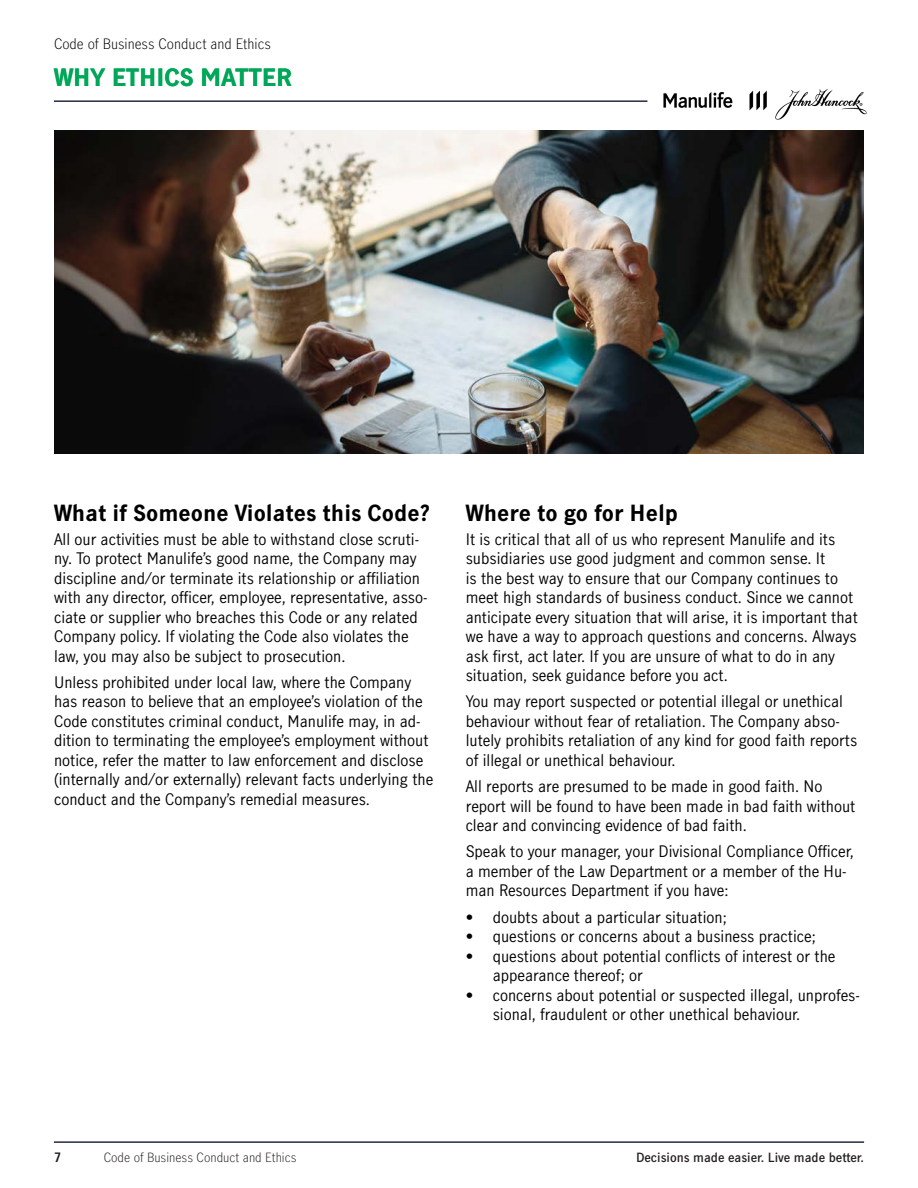
<style>
.page{position:relative;width:918px;height:1188px;background:#fff}
.page>*{position:absolute;margin:0;border:0;box-sizing:border-box;transform-origin:0 0}
.Title_Subheading{font:700 22.5px "Manulife JH Sans";color:#00a758}
.Topic_Header{font:700 21px "Manulife JH Sans";color:#000}
.Body_of_text{font:15px/19.5px "Manulife JH Sans";color:#000}
.t1{font:300 13.5px "Manulife JH Sans";color:#000}
.t2{font:700 condensed 13.5px "Frutiger LT";color:#231f20}
.t3{font:600 12px "Manulife JH Sans";color:#231f20}
.t4{font:300 12px "Manulife JH Sans";color:#231f20}
</style>
<div class="page">
<hr style="left:54px;top:100px;width:593px;height:2px;background:#242b3e">
<hr style="left:54px;top:1141px;width:810px;height:2px;background:#242b3e">
<img style="left:663px;top:89px;width:204px;height:31px">
<img style="left:54px;top:130px;width:810px;height:323px">
<p class="t1" style="left:54px;top:34px;width:218px">Code of Business Conduct and Ethics</p>
<p class="Title_Subheading" style="left:54px;top:61px;width:240px">WHY ETHICS MATTER</p>
<p class="Topic_Header" style="left:54px;top:498px;width:377px">What if Someone Violates this Code?</p>
<p class="Body_of_text" style="left:54px;top:529px;width:375px">All our activities must be able to withstand close scruti&shy;ny. To protect Manulife’s good name, the Company may discipline and/or terminate its relationship or affiliation with any director, officer, employee, representative, asso&shy;ciate or supplier who breaches this Code or any related Company policy. If violating the Code also violates the law, you may also be subject to prosecution.</p>
<p class="Body_of_text" style="left:54px;top:672px;width:381px">Unless prohibited under local law, where the Company has reason to believe that an employee’s violation of the Code constitutes criminal conduct, Manulife may, in ad&shy;dition to terminating the employee’s employment without notice, refer the matter to law enforcement and disclose (internally and/or externally) relevant facts underlying the conduct and the Company’s remedial measures.</p>
<p class="Topic_Header" style="left:466px;top:498px;width:214px">Where to go for Help</p>
<p class="Body_of_text" style="left:466px;top:529px;width:394px">It is critical that all of us who represent Manulife and its subsidiaries use good judgment and common sense. It<br>is the best way to ensure that our Company continues to meet high standards of business conduct. Since we cannot anticipate every situation that will arise, it is important that we have a way to approach questions and concerns. Always ask first, act later. If you are unsure of what to do in any situation, seek guidance before you act.</p>
<p class="Body_of_text" style="left:466px;top:691px;width:393px">You may report suspected or potential illegal or unethical behaviour without fear of retaliation. The Company abso&shy;lutely prohibits retaliation of any kind for good faith reports of illegal or unethical behaviour.</p>
<p class="Body_of_text" style="left:466px;top:776px;width:391px">All reports are presumed to be made in good faith. No report will be found to have been made in bad faith without clear and convincing evidence of bad faith.</p>
<p class="Body_of_text" style="left:466px;top:841px;width:390px">Speak to your manager, your Divisional Compliance Officer, a member of the Law Department or a member of the Hu&shy;man Resources Department if you have:</p>
<p class="Body_of_text" style="left:466px;top:907px;width:263px">• doubts about a particular situation;</p>
<p class="Body_of_text" style="left:466px;top:926px;width:352px">• questions or concerns about a business practice;</p>
<p class="Body_of_text" style="left:493px;top:946px;width:344px;text-indent:-27px">• questions about potential conflicts of interest or the appearance thereof; or</p>
<p class="Body_of_text" style="left:493px;top:985px;width:369px;text-indent:-27px">• concerns about potential or suspected illegal, unprofes&shy;sional, fraudulent or other unethical behaviour.</p>
<p class="t2" style="left:54px;top:1149px;width:9px">7</p>
<p class="t4" style="left:104px;top:1149px;width:194px">Code of Business Conduct and Ethics</p>
<p class="t3" style="left:636px;top:1149px;width:230px">Decisions made easier. Live made better.</p>
</div>
